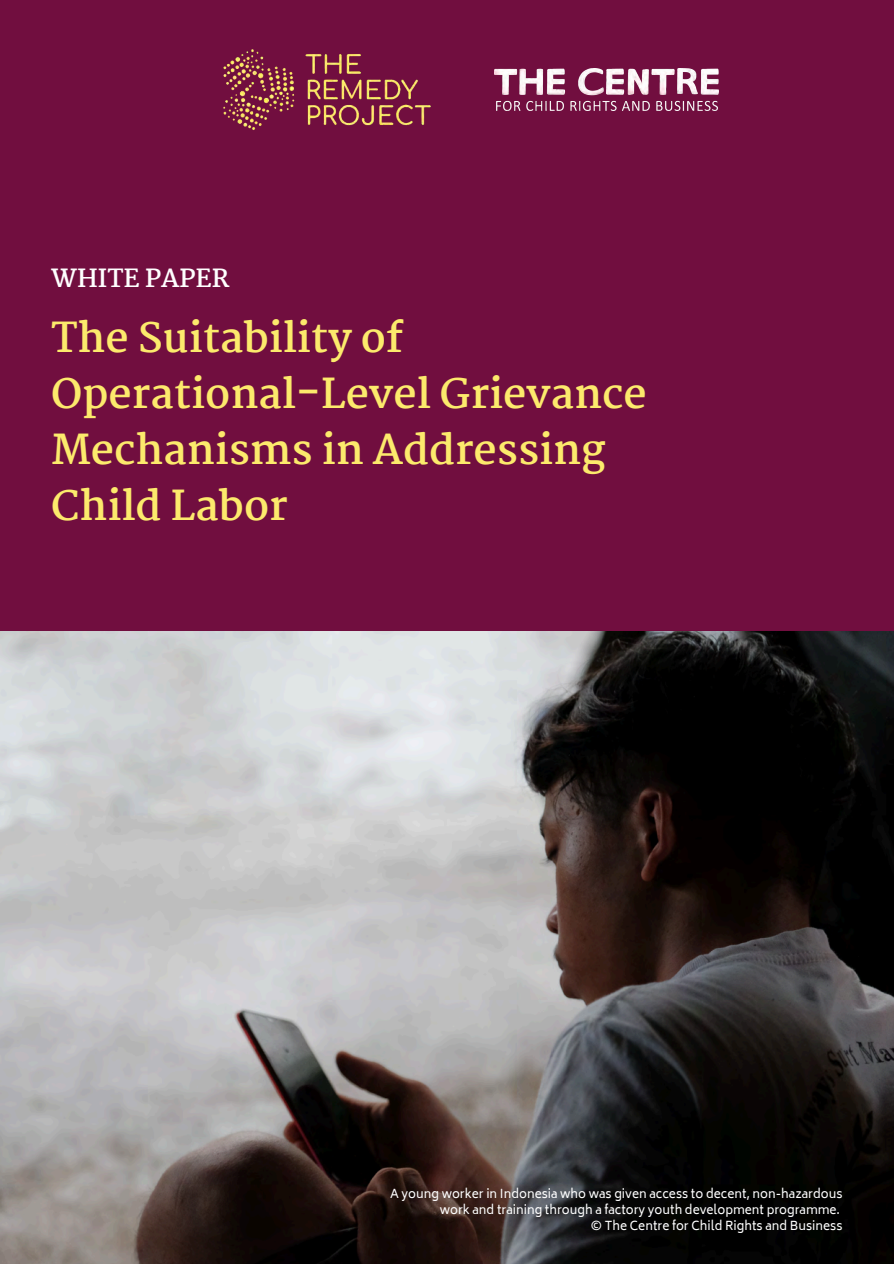
<style>
.page{position:relative;width:894px;height:1264px;background:#fff}
.page>*{position:absolute;margin:0;border:0;box-sizing:border-box;transform-origin:0 0}
.t1{font:700 40.5px/56.1px "Martel";color:#fcea6c}
.t2{font:700 24.6px "Martel";color:#fff}
.t3{font:12px/16px "Biryani";color:#fff;text-align:right}
</style>
<div class="page">
<div style="left:0;top:0;width:893px;height:1263px;background:#710e3f"></div>
<img style="left:494px;top:69px;width:224px;height:41px">
<img style="left:223px;top:49px;width:208px;height:81px">
<img style="left:0;top:631px;width:893px;height:632px">
<h1 class="t2" style="left:51px;top:264px;width:180px">WHITE PAPER</h1>
<h2 class="t1" style="left:51px;top:309px;width:597px">The Suitability of<br>Operational-Level Grievance<br>Mechanisms in Addressing<br>Child Labor</h2>
<p class="t3" style="left:390px;top:1186px;width:454px">A young worker in Indonesia who was given access to decent, non-hazardous work and training through a factory youth development programme.</p>
<p class="t3" style="left:591px;top:1218px;width:253px">© The Centre for Child Rights and Business</p>
</div>
